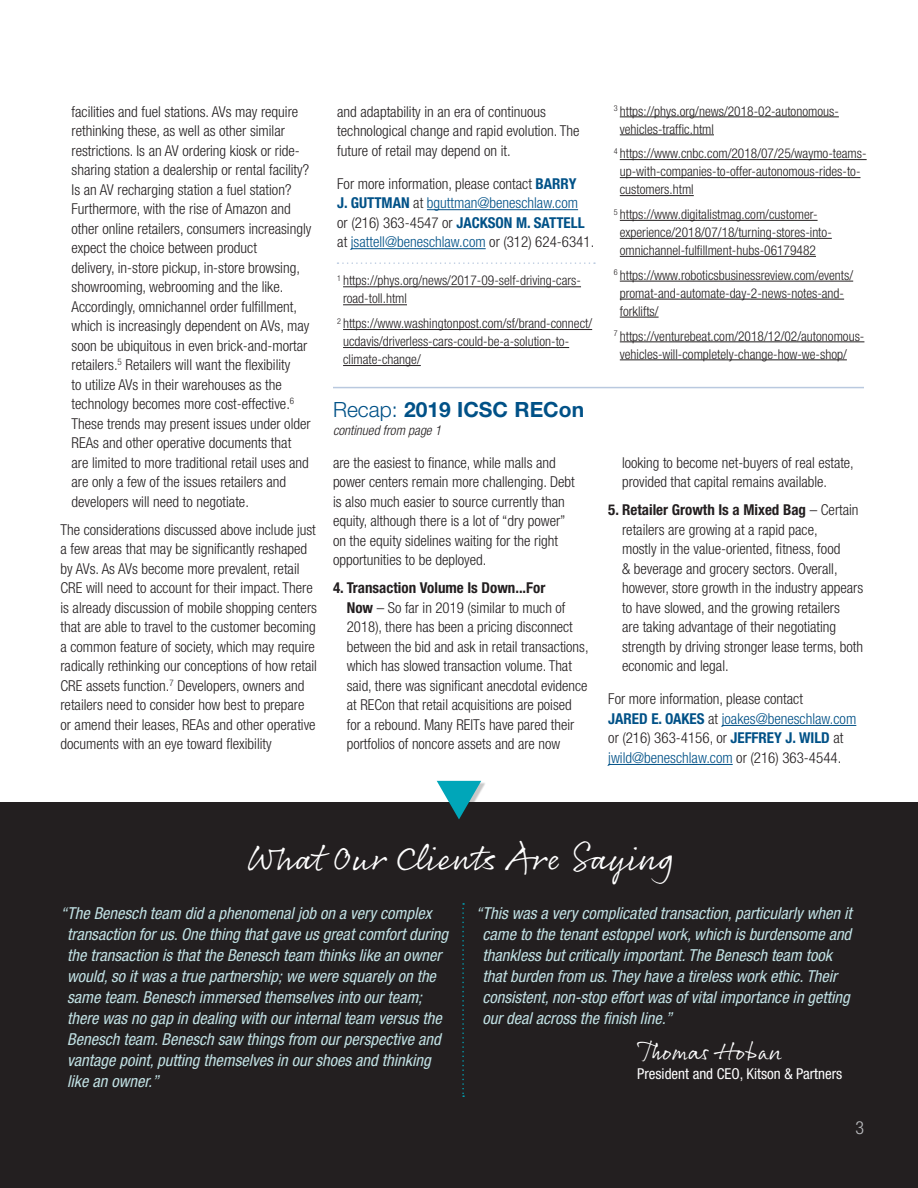
<style>
.page{position:relative;width:918px;height:1188px;background:#fff}
.page>*{position:absolute;margin:0;border:0;box-sizing:border-box;transform-origin:0 0}
.t1{font:36px "Rollerscript Smooth";color:#fff}
.Text_10_13_HNLightCo{font:24px "Rollerscript Smooth";color:#fff}
.Headlines_Smaller_co{font:700 21px "Helvetica Neue";color:#005187}
.t2{font:300 condensed 18px "Helvetica Neue";color:#bcbdc0}
.Text_10_13_HNLightCo-2{font:italic condensed 16.5px/21px "Helvetica Neue";color:#c0e0e3}
.Text_10_13_HNLightCo-3{font:300 condensed 15px/19.5px "Helvetica Neue";color:#231f20}
.Text_10_13_HNLightCo-4{font:condensed 15px "Helvetica Neue";color:#fff}
.Text_10_13_HNLightCo-5{font:300 condensed 13.5px/18px "Helvetica Neue";color:#231f20}
.Continued{font:italic 300 condensed 13.5px "Helvetica Neue";color:#231f20}
.s1{font-weight:700;color:#005187}
.s2{color:#005187}
.s3{font-weight:300}
.s4{font-weight:700}
</style>
<div class="page">
<div style="left:0;top:802px;width:918px;height:386px;background:#231f20"></div>
<hr style="left:333px;top:387px;width:531px;height:1px;background:#b9c9df">
<hr style="left:427px;top:209px;width:151px;height:1px;background:#005187">
<hr style="left:351px;top:248px;width:135px;height:1px;background:#005187">
<hr style="left:343px;top:286px;width:238px;height:1px;background:#231f20">
<hr style="left:343px;top:304px;width:64px;height:1px;background:#231f20">
<hr style="left:343px;top:329px;width:249px;height:1px;background:#231f20">
<hr style="left:343px;top:347px;width:226px;height:1px;background:#231f20">
<hr style="left:343px;top:365px;width:78px;height:1px;background:#231f20">
<hr style="left:620px;top:117px;width:219px;height:1px;background:#231f20">
<hr style="left:620px;top:135px;width:94px;height:1px;background:#231f20">
<hr style="left:620px;top:159px;width:247px;height:1px;background:#231f20">
<hr style="left:620px;top:177px;width:241px;height:1px;background:#231f20">
<hr style="left:620px;top:195px;width:74px;height:1px;background:#231f20">
<hr style="left:620px;top:220px;width:198px;height:1px;background:#231f20">
<hr style="left:620px;top:238px;width:212px;height:1px;background:#231f20">
<hr style="left:620px;top:256px;width:196px;height:1px;background:#231f20">
<hr style="left:620px;top:281px;width:233px;height:1px;background:#231f20">
<hr style="left:620px;top:299px;width:224px;height:1px;background:#231f20">
<hr style="left:620px;top:317px;width:39px;height:1px;background:#231f20">
<hr style="left:620px;top:342px;width:244px;height:1px;background:#231f20">
<hr style="left:620px;top:360px;width:227px;height:1px;background:#231f20">
<hr style="left:722px;top:725px;width:134px;height:1px;background:#005187">
<hr style="left:608px;top:764px;width:125px;height:1px;background:#005187">
<svg style="left:338px;top:262px;width:257px;height:2px"></svg>
<div style="left:439px;top:783px;width:47px;height:41px;background:#231f20;opacity:.25"></div>
<svg style="left:437px;top:781px;width:44px;height:38px"></svg>
<svg style="left:462px;top:903px;width:2px;height:194px"></svg>
<p class="Text_10_13_HNLightCo-3" style="left:72px;top:102px;width:241px">facilities and fuel stations. AVs may require rethinking these, as well as other similar restrictions. Is an AV ordering kiosk or ride&shy;sharing station a dealership or rental facility?<br>Is an AV recharging station a fuel station?<br>Furthermore, with the rise of Amazon and other online retailers, consumers increasingly expect the choice between product<br>delivery, in-store pickup, in-store browsing, showrooming, webrooming and the like.<br>Accordingly, omnichannel order fulfillment, which is increasingly dependent on AVs, may soon be ubiquitous in even brick-and-mortar retailers.<sup>5</sup> Retailers will want the flexibility<br>to utilize AVs in their warehouses as the technology becomes more cost-effective.<sup>6<br></sup>These trends may present issues under older REAs and other operative documents that are limited to more traditional retail uses and are only a few of the issues retailers and developers will need to negotiate.</p>
<p class="Text_10_13_HNLightCo-3" style="left:60px;top:520px;width:258px">The considerations discussed above include just a few areas that may be significantly reshaped by AVs. As AVs become more prevalent, retail CRE will need to account for their impact. There is already discussion of mobile shopping centers that are able to travel to the customer becoming a common feature of society, which may require radically rethinking our conceptions of how retail CRE assets function.<sup>7</sup> Developers, owners and retailers need to consider how best to prepare or amend their leases, REAs and other operative documents with an eye toward flexibility</p>
<p class="Text_10_13_HNLightCo-3" style="left:337px;top:102px;width:244px">and adaptability in an era of continuous technological change and rapid evolution. The future of retail may depend on it.</p>
<p class="Text_10_13_HNLightCo-3" style="left:337px;top:174px;width:259px">For more information, please contact <span class="s1">BARRY<br>J. GUTTMAN</span> at <span class="s2">bguttman@beneschlaw.com<br></span>or (216) 363-4547 or <span class="s1">JACKSON M. SATTELL </span>at <span class="s2">jsattell@beneschlaw.com</span> or (312) 624-6341.</p>
<p class="Text_10_13_HNLightCo-5" style="left:343px;top:272px;width:240px;text-indent:-6px"><sup>1</sup> https://phys.org/news/2017-09-self-driving-cars&shy;road-toll.html</p>
<p class="Text_10_13_HNLightCo-5" style="left:343px;top:314px;width:251px;text-indent:-6px"><sup>2</sup> https://www.washingtonpost.com/sf/brand-connect/ ucdavis/driverless-cars-could-be-a-solution-to&shy;climate-change/</p>
<p class="Headlines_Smaller_co" style="left:333px;top:396px;width:253px"><span class="s3">Recap:</span> 2019 ICSC RECon</p>
<p class="Continued" style="left:333px;top:423px;width:110px">continued from page 1</p>
<p class="Text_10_13_HNLightCo-3" style="left:333px;top:453px;width:243px">are the easiest to finance, while malls and power centers remain more challenging. Debt is also much easier to source currently than equity, although there is a lot of “dry power” on the equity sidelines waiting for the right opportunities to be deployed.</p>
<p class="Text_10_13_HNLightCo-3" style="left:347px;top:578px;width:243px;text-indent:-14px"><span class="s4">4. Transaction Volume Is Down...For<br>Now</span> – So far in 2019 (similar to much of 2018), there has been a pricing disconnect between the bid and ask in retail transactions, which has slowed transaction volume. That said, there was significant anecdotal evidence at RECon that retail acquisitions are poised for a rebound. Many REITs have pared their portfolios of noncore assets and are now</p>
<p class="Text_10_13_HNLightCo-5" style="left:620px;top:102px;width:221px;text-indent:-6px"><sup>3</sup> https://phys.org/news/2018-02-autonomous&shy;vehicles-traffic.html</p>
<p class="Text_10_13_HNLightCo-5" style="left:620px;top:144px;width:248px;text-indent:-6px"><sup>4</sup> https://www.cnbc.com/2018/07/25/waymo-teams&shy;up-with-companies-to-offer-autonomous-rides-to&shy;customers.html</p>
<p class="Text_10_13_HNLightCo-5" style="left:620px;top:205px;width:214px;text-indent:-6px"><sup>5</sup> https://www.digitalistmag.com/customer&shy;experience/2018/07/18/turning-stores-into&shy;omnichannel-fulfillment-hubs-06179482</p>
<p class="Text_10_13_HNLightCo-5" style="left:620px;top:266px;width:235px;text-indent:-6px"><sup>6</sup> https://www.roboticsbusinessreview.com/events/ promat-and-automate-day-2-news-notes-and&shy;forklifts/</p>
<p class="Text_10_13_HNLightCo-5" style="left:620px;top:327px;width:246px;text-indent:-6px"><sup>7</sup> https://venturebeat.com/2018/12/02/autonomous&shy;vehicles-will-completely-change-how-we-shop/</p>
<p class="Text_10_13_HNLightCo-3" style="left:622px;top:453px;width:233px">looking to become net-buyers of real estate, provided that capital remains available.</p>
<p class="Text_10_13_HNLightCo-3" style="left:622px;top:500px;width:243px;text-indent:-14px"><span class="s4">5. Retailer Growth Is a Mixed Bag</span> – Certain retailers are growing at a rapid pace,<br>mostly in the value-oriented, fitness, food<br>&amp; beverage and grocery sectors. Overall, however, store growth in the industry appears to have slowed, and the growing retailers<br>are taking advantage of their negotiating strength by driving stronger lease terms, both economic and legal.</p>
<p class="Text_10_13_HNLightCo-3" style="left:608px;top:689px;width:250px">For more information, please contact<br><span class="s1">JARED E. OAKES</span> at <span class="s2">joakes@beneschlaw.com </span>or (216) 363-4156, or <span class="s1">JEFFREY J. WILD</span> at <span class="s2">jwild@beneschlaw.com</span> or (216) 363-4544.</p>
<p class="t1" style="left:248px;top:836px;width:429px">What Our Clients Are Saying</p>
<p class="Text_10_13_HNLightCo-2" style="left:67px;top:902px;width:382px;text-indent:-7px">“The Benesch team did a phenomenal job on a very complex transaction for us. One thing that gave us great comfort during the transaction is that the Benesch team thinks like an owner would, so it was a true partnership; we were squarely on the same team. Benesch immersed themselves into our team; there was no gap in dealing with our internal team versus the Benesch team. Benesch saw things from our perspective and vantage point, putting themselves in our shoes and thinking like an owner.”</p>
<p class="Text_10_13_HNLightCo-2" style="left:482px;top:902px;width:371px;text-indent:-7px">“This was a very complicated transaction, particularly when it came to the tenant estoppel work, which is burdensome and thankless but critically important. The Benesch team took that burden from us. They have a tireless work ethic. Their consistent, non-stop effort was of vital importance in getting our deal across the finish line.”</p>
<p class="Text_10_13_HNLightCo" style="left:637px;top:1037px;width:146px">Thomas Hoban</p>
<p class="Text_10_13_HNLightCo-4" style="left:637px;top:1065px;width:207px">President and CEO, Kitson &amp; Partners</p>
<p class="t2" style="left:855px;top:1117px;width:10px">3</p>
</div>
